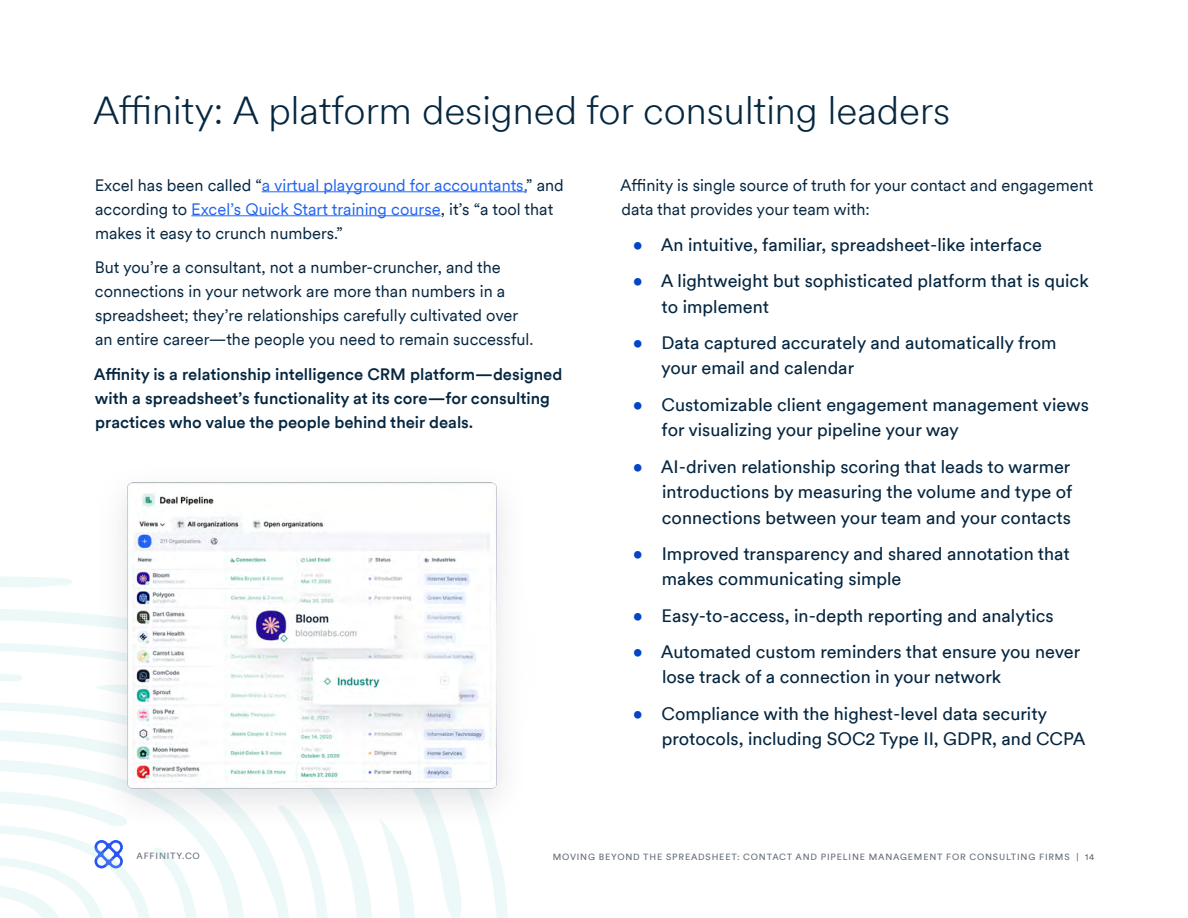
<style>
.page{position:relative;width:1188px;height:918px;background:#fff}
.page>*{position:absolute;margin:0;border:0;box-sizing:border-box;transform-origin:0 0}
.H2_Headline{font:300 39px "Circular XXTT";color:#04263f}
.t1{font:18px/25.5px "Circular XXTT";color:#052640}
.body_copy_-_medium{font:16.5px/24px "Circular XXTT";color:#052640}
.body_copy_-_medium-2{font:500 16.5px/24px "Circular XXTT";color:#052640}
.Eyebrow{font:9px "Circular XXTT";letter-spacing:.09em;color:#606975}
.s1{color:#2165f1}
.s2{color:#0245c8}
</style>
<div class="page">
<svg style="left:0;top:613px;width:190px;height:305px"></svg>
<svg style="left:190px;top:833px;width:318px;height:85px"></svg>
<svg style="left:0;top:576px;width:75px;height:172px"></svg>
<hr style="left:262px;top:191px;width:264px;height:1px;background:#2165f1">
<hr style="left:191px;top:215px;width:250px;height:1px;background:#2165f1">
<img style="left:94px;top:482px;width:408px;height:351px">
<p class="H2_Headline" style="left:93px;top:84px;width:859px">Affinity: A platform designed for consulting leaders</p>
<p class="body_copy_-_medium" style="left:95px;top:172px;width:471px">Excel has been called “<span class="s1">a virtual playground for accountants,</span>” and according to <span class="s1">Excel’s Quick Start training course</span>, it’s “a tool that makes it easy to crunch numbers.”</p>
<p class="body_copy_-_medium" style="left:95px;top:255px;width:440px">But you’re a consultant, not a number-cruncher, and the connections in your network are more than numbers in a spreadsheet; they’re relationships carefully cultivated over an entire career—the people you need to remain successful.</p>
<p class="body_copy_-_medium-2" style="left:94px;top:362px;width:470px">Affinity is a relationship intelligence CRM platform—designed with a spreadsheet’s functionality at its core—for consulting practices who value the people behind their deals.</p>
<p class="body_copy_-_medium" style="left:620px;top:172px;width:474px">Affinity is single source of truth for your contact and engagement data that provides your team with:</p>
<p class="t1" style="left:633px;top:231px;width:411px"><span class="s2">•</span> An intuitive, familiar, spreadsheet-like interface</p>
<p class="t1" style="left:662px;top:267px;width:429px;text-indent:-29px"><span class="s2">•</span> A lightweight but sophisticated platform that is quick to implement</p>
<p class="t1" style="left:661px;top:329px;width:397px;text-indent:-28px"><span class="s2">•</span> Data captured accurately and automatically from your email and calendar</p>
<p class="t1" style="left:662px;top:391px;width:429px;text-indent:-29px"><span class="s2">•</span> Customizable client engagement management views for visualizing your pipeline your way</p>
<p class="t1" style="left:662px;top:453px;width:412px;text-align:justify;text-indent:-29px"><span class="s2">•</span> AI-driven relationship scoring that leads to warmer introductions by measuring the volume and type of connections between your team and your contacts</p>
<p class="t1" style="left:662px;top:540px;width:409px;text-indent:-29px"><span class="s2">•</span> Improved transparency and shared annotation that makes communicating simple</p>
<p class="t1" style="left:633px;top:602px;width:422px"><span class="s2">•</span> Easy-to-access, in-depth reporting and analytics</p>
<p class="t1" style="left:662px;top:638px;width:420px;text-indent:-29px"><span class="s2">•</span> Automated custom reminders that ensure you never lose track of a connection in your network</p>
<p class="t1" style="left:662px;top:700px;width:425px;text-indent:-29px"><span class="s2">•</span> Compliance with the highest-level data security protocols, including SOC2 Type II, GDPR, and CCPA</p>
<p class="Eyebrow" style="left:136px;top:850px;width:65px">AFFINITY.CO</p>
<p class="Eyebrow" style="left:553px;top:851px;width:543px">MOVING BEYOND THE SPREADSHEET: CONTACT AND PIPELINE MANAGEMENT FOR CONSULTING FIRMS | 14</p>
</div>
